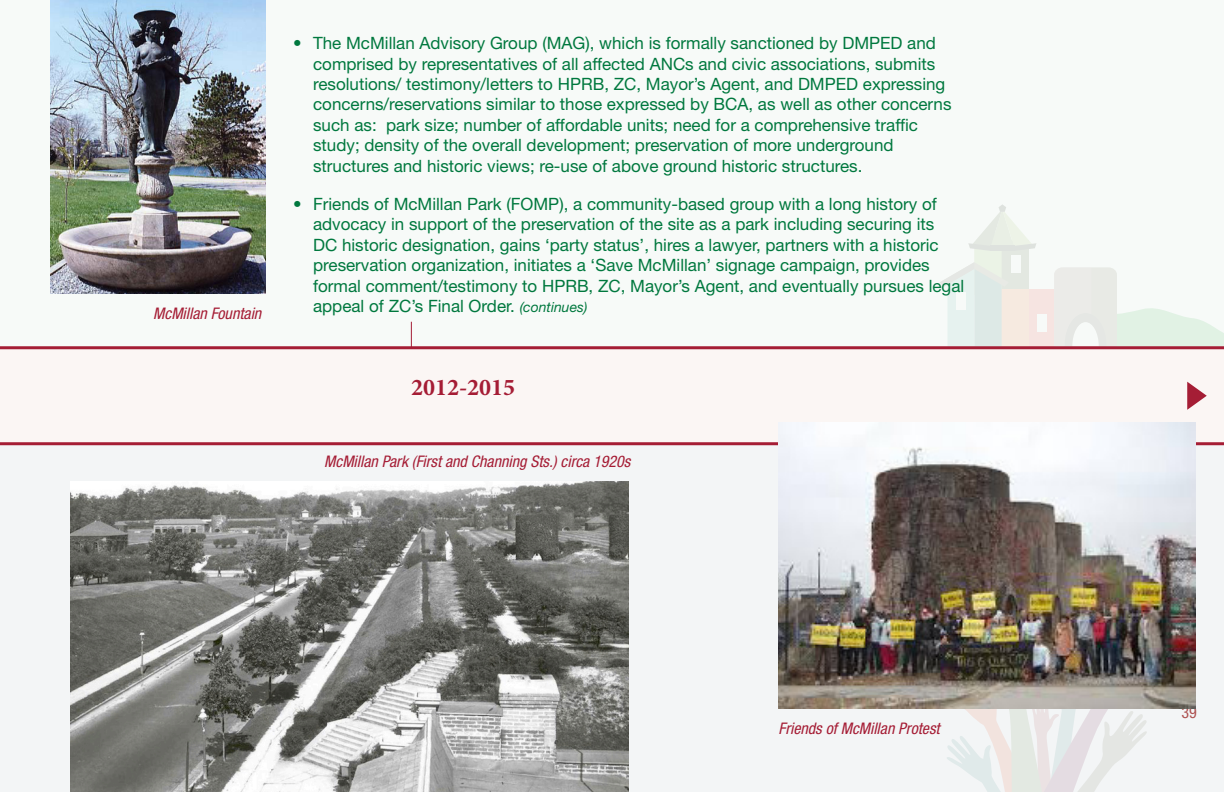
<style>
.page{position:relative;width:1224px;height:792px;background:#fff}
.page>*{position:absolute;margin:0;border:0;box-sizing:border-box;transform-origin:0 0}
.t1{font:700 24px "Minion Pro";color:#a51d35}
.TIMELINE_ARCHITECTUR{font:17px/20.4px "Helvetica Neue LT Std";color:#00783e}
.t2{font:italic condensed 16px "Helvetica Neue LT Std";color:#a51d35}
.t3{font:condensed 16px "Helvetica Neue LT Std";color:#ad5150}
.s1{font-style:italic;font-size:14px}
</style>
<div class="page">
<div style="left:0;top:442px;width:1224px;height:350px;background:#f3f5f6"></div>
<div style="left:0;top:0;width:1224px;height:351px;background:#f7faf8"></div>
<div style="left:1029px;top:290px;width:27px;height:57px;background:#f6e4e1"></div>
<svg style="left:1054px;top:267px;width:170px;height:79px"></svg>
<div style="left:1038px;top:314px;width:9px;height:18px;background:#f7faf8"></div>
<svg style="left:940px;top:204px;width:97px;height:142px"></svg>
<svg style="left:947px;top:709px;width:200px;height:83px"></svg>
<div style="left:0;top:348px;width:1224px;height:95px;background:#fbf6f4"></div>
<hr style="left:0;top:442px;width:1224px;height:3px;background:#a51d35">
<hr style="left:0;top:346px;width:1224px;height:3px;background:#a51d35">
<svg style="left:1187px;top:382px;width:20px;height:28px"></svg>
<svg style="left:411px;top:322px;width:1px;height:24px"></svg>
<img style="left:779px;top:422px;width:416px;height:287px">
<img style="left:50px;top:0;width:215px;height:293px">
<img style="left:70px;top:482px;width:559px;height:310px">
<p class="t2" style="left:153px;top:304px;width:110px">McMillan Fountain</p>
<p class="TIMELINE_ARCHITECTUR" style="left:313px;top:33px;width:640px;text-indent:-20px">• The McMillan Advisory Group (MAG), which is formally sanctioned by DMPED and comprised by representatives of all affected ANCs and civic associations, submits resolutions/ testimony/letters to HPRB, ZC, Mayor’s Agent, and DMPED expressing concerns/reservations similar to those expressed by BCA, as well as other concerns such as: park size; number of affordable units; need for a comprehensive traffic study; density of the overall development; preservation of more underground structures and historic views; re-use of above ground historic structures.</p>
<p class="TIMELINE_ARCHITECTUR" style="left:313px;top:193px;width:653px;text-indent:-20px">• Friends of McMillan Park (FOMP), a community-based group with a long history of advocacy in support of the preservation of the site as a park including securing its<br>DC historic designation, gains ‘party status’, hires a lawyer, partners with a historic preservation organization, initiates a ‘Save McMillan’ signage campaign, provides formal comment/testimony to HPRB, ZC, Mayor’s Agent, and eventually pursues legal appeal of ZC’s Final Order. <span class="s1">(continues)</span></p>
<p class="t1" style="left:411px;top:370px;width:106px">2012-2015</p>
<p class="t2" style="left:324px;top:452px;width:308px">McMillan Park (First and Channing Sts.) circa 1920s</p>
<p class="t2" style="left:779px;top:719px;width:163px">Friends of McMillan Protest</p>
<p class="t3" style="left:1182px;top:703px;width:17px">39</p>
</div>
